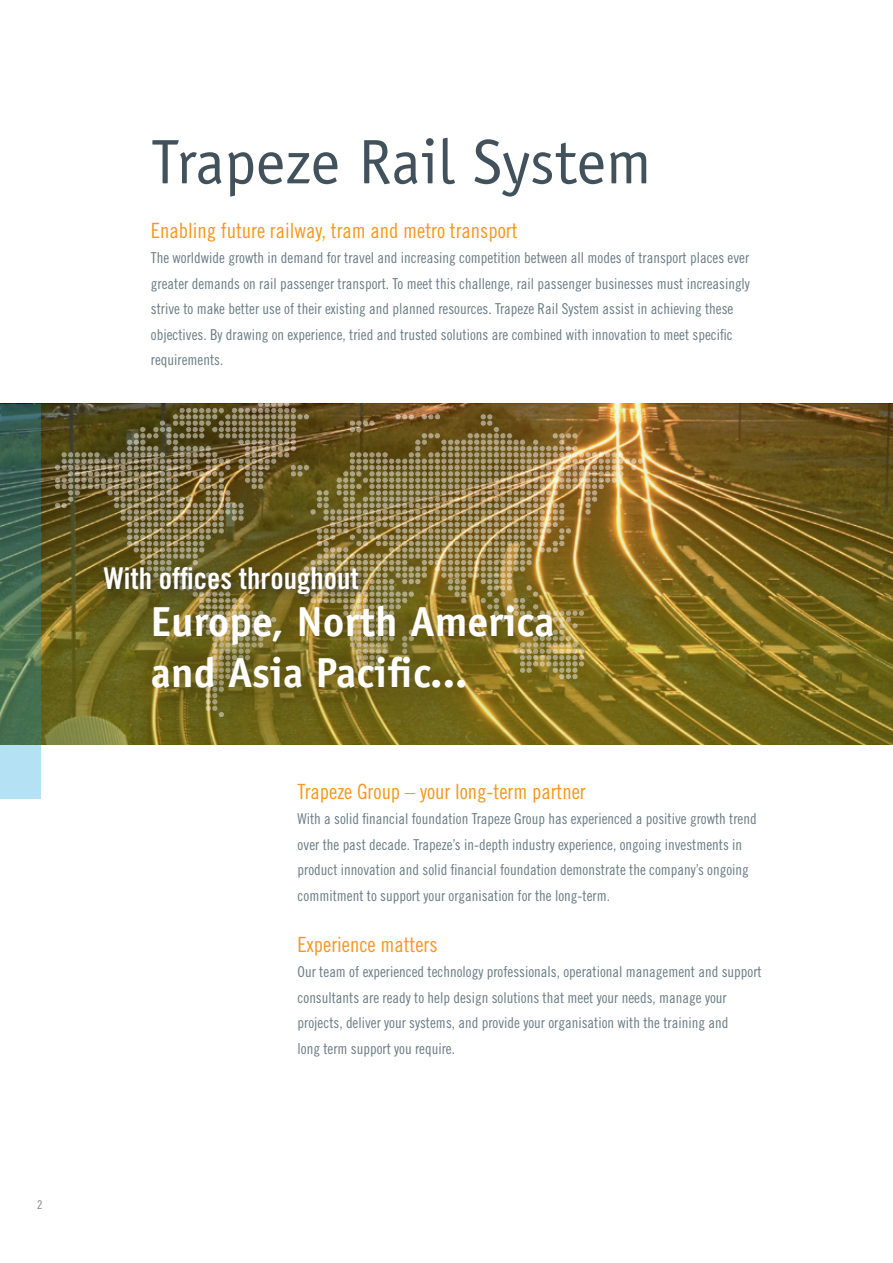
<style>
.page{position:relative;width:893px;height:1263px;background:#fff}
.page>*{position:absolute;margin:0;border:0;box-sizing:border-box;transform-origin:0 0}
.t1{font:63px "Officina Sans";color:#41525c}
.t2{font:700 42px/51px "Officina Sans";color:#fff}
.t3{font:30px "Trade Gothic Bold Cond Twenty";color:#fff}
.headline{font:21px "Trade Gothic Cond Eighteen";color:#f7971d}
.Body_text_grey{font:15px/25.5px "Trade Gothic Cond Eighteen";color:#697b84}
.Body_text_grey-2{font:12px "Trade Gothic Cond Eighteen";color:#71828b}
</style>
<div class="page">
<img style="left:41px;top:404px;width:852px;height:340px">
<img style="left:56px;top:404px;width:586px;height:313px">
<svg style="left:0;top:404px;width:41px;height:394px;background:#537a68"></svg>
<div style="left:125px;top:579px;width:471px;height:152px;background:#231f20;opacity:.55"></div>
<div style="left:98px;top:561px;width:271px;height:44px;background:#231f20;opacity:.75"></div>
<p class="t1" style="left:151px;top:125px;width:502px">Trapeze Rail System</p>
<p class="headline" style="left:151px;top:218px;width:368px">Enabling future railway, tram and metro transport</p>
<p class="Body_text_grey" style="left:151px;top:245px;width:600px">The worldwide growth in demand for travel and increasing competition between all modes of transport places ever greater demands on rail passenger transport. To meet this challenge, rail passenger businesses must increasingly strive to make better use of their existing and planned resources. Trapeze Rail System assist in achieving these objectives. By drawing on experience, tried and trusted solutions are combined with innovation to meet specific requirements.</p>
<p class="Body_text_grey-2" style="left:37px;top:1197px;width:7px">2</p>
<p class="t3" style="left:104px;top:560px;width:256px">With offices throughout</p>
<p class="t2" style="left:151px;top:595px;width:405px">Europe, North America and Asia Pacific...</p>
<p class="headline" style="left:298px;top:779px;width:290px">Trapeze Group – your long-term partner</p>
<p class="Body_text_grey" style="left:298px;top:806px;width:460px">With a solid financial foundation Trapeze Group has experienced a positive growth trend over the past decade. Trapeze’s in-depth industry experience, ongoing investments in product innovation and solid financial foundation demonstrate the company’s ongoing commitment to support your organisation for the long-term.</p>
<p class="headline" style="left:298px;top:932px;width:141px">Experience matters</p>
<p class="Body_text_grey" style="left:298px;top:959px;width:466px">Our team of experienced technology professionals, operational management and support consultants are ready to help design solutions that meet your needs, manage your projects, deliver your systems, and provide your organisation with the training and<br>long term support you require.</p>
</div>
